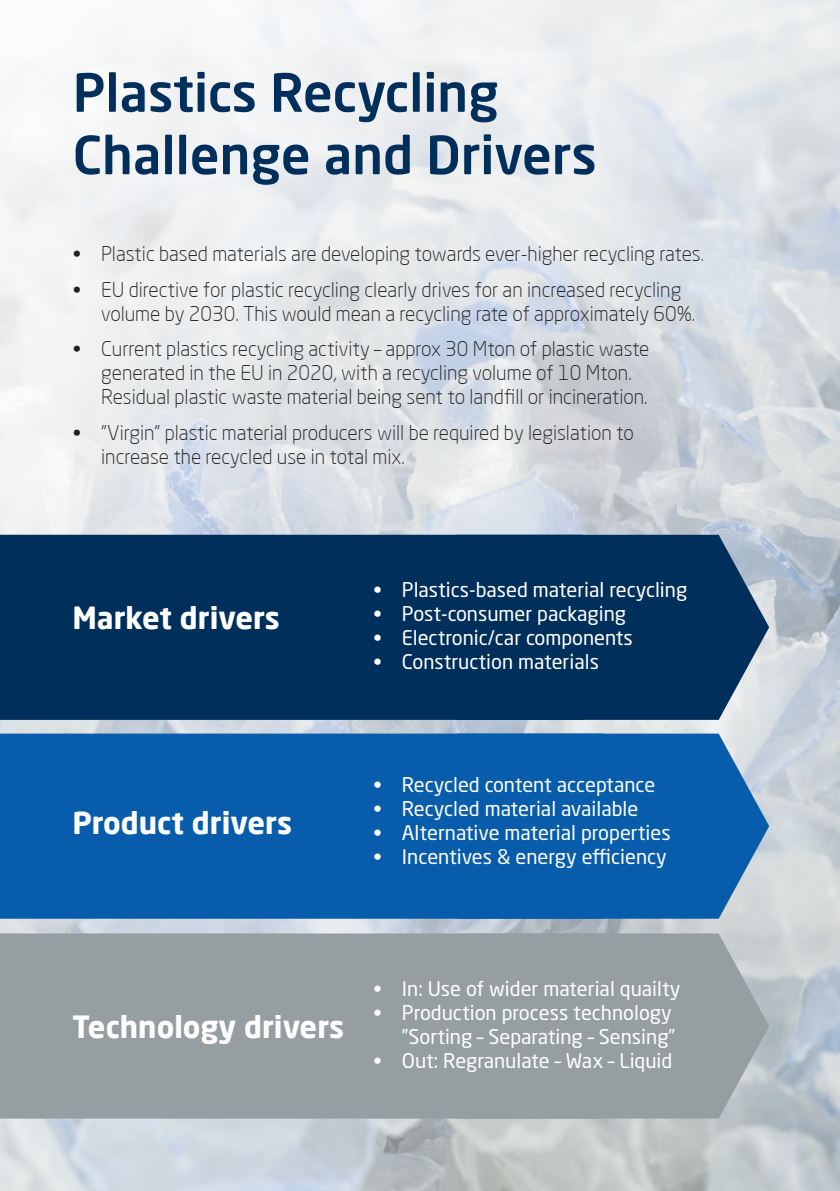
<style>
.page{position:relative;width:840px;height:1191px;background:#fff}
.page>*{position:absolute;margin:0;border:0;box-sizing:border-box;transform-origin:0 0}
.t1{font:500 52px/62.4px "Neo Sans Pro";color:#002f5b}
.t2{font:700 30px "Neo Sans Pro";color:#fff}
.t3{font:300 20px/24px "Neo Sans Pro";color:#231f20}
.t4{font:20px/24px "Neo Sans W1 G";color:#fff;text-align:right}
</style>
<div class="page">
<img style="left:0;top:0;width:839px;height:1191px">
<div style="left:0;top:535px;width:456px;height:185px;background:#002f5b"></div>
<div style="left:0;top:733px;width:456px;height:185px;background:#075dac"></div>
<div style="left:0;top:933px;width:456px;height:185px;background:#959ea0"></div>
<svg style="left:456px;top:535px;width:312px;height:185px;background:#0f3b64"></svg>
<svg style="left:456px;top:733px;width:312px;height:185px;background:#1666af"></svg>
<svg style="left:456px;top:933px;width:312px;height:185px;background:#98a1a3"></svg>
<p class="t1" style="left:73px;top:60px;width:525px">Plastics Recycling<br>Challenge and Drivers</p>
<p class="t3" style="left:73px;top:242px;width:632px">• Plastic based materials are developing towards ever-higher recycling rates.</p>
<p class="t3" style="left:101px;top:277px;width:595px;text-indent:-28px">• EU directive for plastic recycling clearly drives for an increased recycling volume by 2030. This would mean a recycling rate of approximately 60%.</p>
<p class="t3" style="left:101px;top:336px;width:549px;text-indent:-28px">• Current plastics recycling activity – approx 30 Mton of plastic waste generated in the EU in 2020, with a recycling volume of 10 Mton.<br>Residual plastic waste material being sent to landfill or incineration.</p>
<p class="t3" style="left:101px;top:420px;width:534px;text-indent:-28px">• ”Virgin” plastic material producers will be required by legislation to increase the recycled use in total mix.</p>
<p class="t2" style="left:72px;top:599px;width:209px">Market drivers</p>
<p class="t2" style="left:72px;top:804px;width:221px">Product drivers</p>
<p class="t4" style="left:373px;top:577px;width:315px">• Plastics-based material recycling</p>
<p class="t4" style="left:373px;top:601px;width:254px">• Post-consumer packaging</p>
<p class="t4" style="left:373px;top:625px;width:261px">• Electronic/car components</p>
<p class="t4" style="left:373px;top:649px;width:227px">• Construction materials</p>
<p class="t4" style="left:373px;top:773px;width:283px">• Recycled content acceptance</p>
<p class="t4" style="left:373px;top:797px;width:266px">• Recycled material available</p>
<p class="t4" style="left:373px;top:821px;width:298px">• Alternative material properties</p>
<p class="t4" style="left:373px;top:845px;width:295px">• Incentives &amp; energy efficiency</p>
<p class="t2" style="left:72px;top:1007px;width:273px">Technology drivers</p>
<p class="t4" style="left:373px;top:976px;width:308px">• In: Use of wider material quailty</p>
<p class="t4" style="left:373px;top:1000px;width:303px">• Production process technology ”Sorting – Separating – Sensing”</p>
<p class="t4" style="left:373px;top:1048px;width:300px">• Out: Regranulate – Wax – Liquid</p>
</div>
